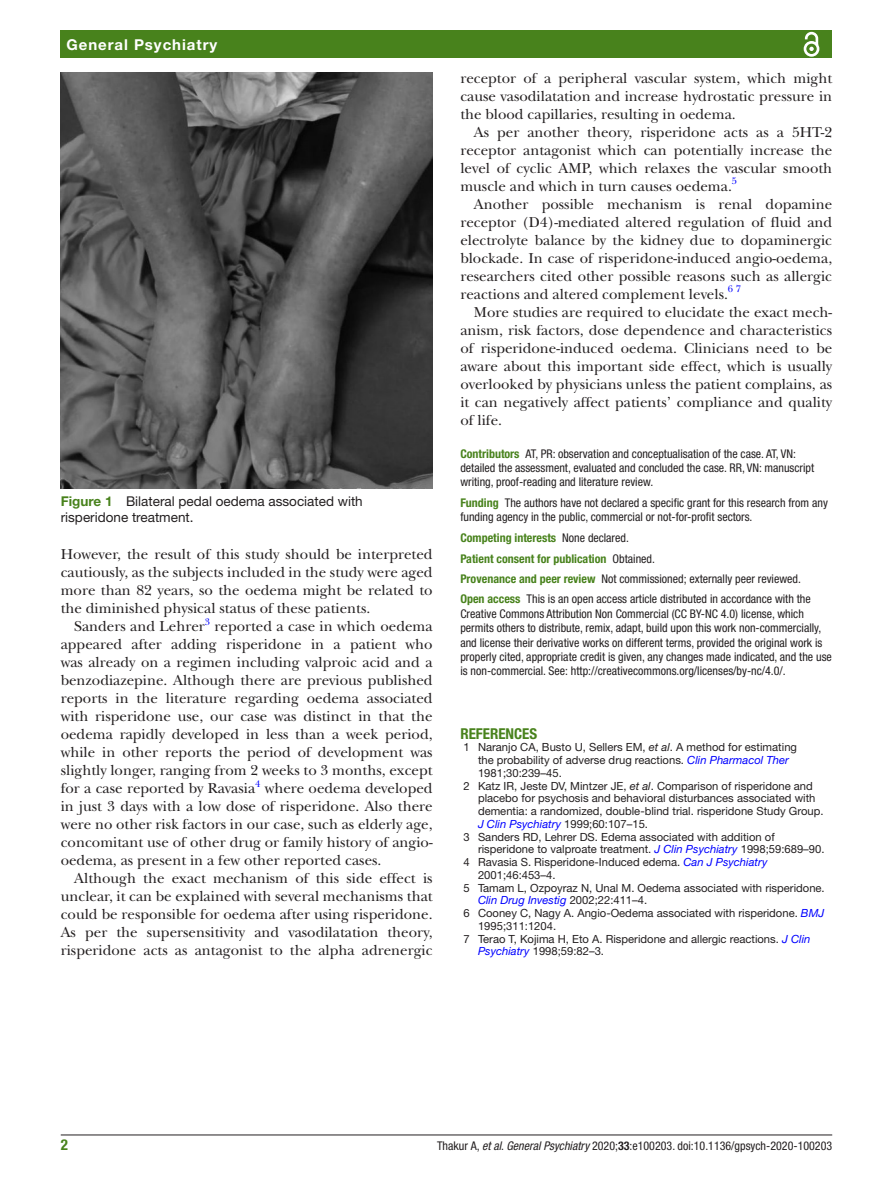
<style>
.page{position:relative;width:893px;height:1191px;background:#fff}
.page>*{position:absolute;margin:0;border:0;box-sizing:border-box;transform-origin:0 0}
.t1{font:15px/18px "New Baskerville";color:#231f20;text-align:justify}
.t2{font:700 15px "Helvetica Neue LT Std";letter-spacing:.065em;color:#fff}
.t3{font:700 condensed 15px "Helvetica Neue LT Std";color:#48821c}
.t4{font:13.5px/16.2px "Helvetica Neue LT Std";color:#231f20}
.t5{font:condensed 12px/14.4px "Helvetica Neue LT Std";color:#231f20}
.t6{font:11.25px "Helvetica Neue LT Std";color:#231f20}
.t7{font:italic 11.25px "Helvetica Neue LT Std";color:#00f}
.t8{font:9.9px "New Baskerville";color:#00f}
.s1{font-weight:700;color:#48821c}
.s2{font-style:italic}
.s3{font-style:italic;color:#00f}
.s4{font-style:normal;color:#231f20}
.s5{font-weight:700}
</style>
<div class="page">
<hr style="left:61px;top:1134px;width:771px;height:1px;background:#231f20">
<div style="left:61px;top:31px;width:771px;height:27px;background:#48821c"></div>
<svg style="left:803px;top:31px;width:17px;height:26px"></svg>
<img style="left:61px;top:73px;width:372px;height:415px">
<p class="t2" style="left:66px;top:35px;width:152px">General Psychiatry</p>
<p class="t4" style="left:61px;top:493px;width:304px"><span class="s1">Figure 1</span> Bilateral pedal oedema associated with risperidone treatment.</p>
<p class="t1" style="left:61px;top:545px;width:373px">However, the result of this study should be interpreted</p>
<p class="t1" style="left:61px;top:563px;width:373px">cautiously, as the subjects included in the study were aged</p>
<p class="t1" style="left:61px;top:581px;width:373px">more than 82 years, so the oedema might be related to</p>
<p class="t1" style="left:61px;top:599px;width:311px">the diminished physical status of these patients.</p>
<p class="t1" style="left:74px;top:617px;width:132px">Sanders and Lehrer</p>
<p class="t8" style="left:205px;top:615px;width:7px">3</p>
<p class="t1" style="left:61px;top:617px;width:373px;text-indent:154px">reported a case in which oedema appeared after adding risperidone in a patient who was already on a regimen including valproic acid and a benzodiazepine. Although there are previous published reports in the literature regarding oedema associated with risperidone use, our case was distinct in that the oedema rapidly developed in less than a week period, while in other reports the period of development was slightly longer, ranging from 2 weeks to 3 months, except for a case reported by Ravasia</p>
<p class="t8" style="left:255px;top:777px;width:7px">4</p>
<p class="t1" style="left:61px;top:779px;width:373px;text-indent:204px">where oedema developed in just 3 days with a low dose of risperidone. Also there were no other risk factors in our case, such as elderly age, concomitant use of other drug or family history of angio&shy;oedema, as present in a few other reported cases.</p>
<p class="t1" style="left:61px;top:869px;width:373px;text-indent:13px">Although the exact mechanism of this side effect is unclear, it can be explained with several mechanisms that could be responsible for oedema after using risperidone.<br>As per the supersensitivity and vasodilatation theory, risperidone acts as antagonist to the alpha adrenergic</p>
<p class="t1" style="left:460px;top:69px;width:373px">receptor of a peripheral vascular system, which might cause vasodilatation and increase hydrostatic pressure in the blood capillaries, resulting in oedema.</p>
<p class="t1" style="left:460px;top:123px;width:373px;text-indent:14px">As per another theory, risperidone acts as a 5HT-2 receptor antagonist which can potentially increase the level of cyclic AMP, which relaxes the vascular smooth muscle and which in turn causes oedema.</p>
<p class="t8" style="left:732px;top:175px;width:7px">5</p>
<p class="t1" style="left:460px;top:195px;width:373px;text-indent:14px">Another possible mechanism is renal dopamine receptor (D4)-mediated altered regulation of fluid and electrolyte balance by the kidney due to dopaminergic blockade. In case of risperidone-induced angio-oedema, researchers cited other possible reasons such as allergic reactions and altered complement levels.</p>
<p class="t8" style="left:728px;top:283px;width:14px">6 7</p>
<p class="t1" style="left:460px;top:303px;width:373px;text-indent:14px">More studies are required to elucidate the exact mech&shy;anism, risk factors, dose dependence and characteristics of risperidone-induced oedema. Clinicians need to be aware about this important side effect, which is usually overlooked by physicians unless the patient complains, as it can negatively affect patients’ compliance and quality of life.</p>
<p class="t5" style="left:460px;top:446px;width:355px"><span class="s1">Contributors</span> AT, PR: observation and conceptualisation of the case. AT, VN: detailed the assessment, evaluated and concluded the case. RR, VN: manuscript writing, proof-reading and literature review.</p>
<p class="t5" style="left:460px;top:495px;width:369px"><span class="s1">Funding</span> The authors have not declared a specific grant for this research from any funding agency in the public, commercial or not-for-profit sectors.</p>
<p class="t5" style="left:460px;top:527px;width:352px;line-height:20.5px"><span class="s1">Competing interests</span> None declared.<br><span class="s1">Patient consent for publication</span> Obtained.<br><span class="s1">Provenance and peer review</span> Not commissioned; externally peer reviewed.<br><span class="s1">Open access</span> This is an open access article distributed in accordance with the</p>
<p class="t5" style="left:460px;top:606px;width:373px">Creative Commons Attribution Non Commercial (CC BY-NC 4.0) license, which permits others to distribute, remix, adapt, build upon this work non-commercially, and license their derivative works on different terms, provided the original work is properly cited, appropriate credit is given, any changes made indicated, and the use is non-commercial. See: http://creativecommons.org/licenses/by-nc/4.0/.</p>
<p class="t3" style="left:460px;top:724px;width:78px">References</p>
<p class="t6" style="left:463px;top:740px;width:335px">1 Naranjo CA, Busto U, Sellers EM, <span class="s2">et al</span>. A method for estimating</p>
<p class="t6" style="left:478px;top:753px;width:312px">the probability of adverse drug reactions. <span class="s3">Clin Pharmacol Ther</span></p>
<p class="t6" style="left:478px;top:766px;width:85px">1981;30:239–45.</p>
<p class="t6" style="left:463px;top:779px;width:351px">2 Katz IR, Jeste DV, Mintzer JE, <span class="s2">et al</span>. Comparison of risperidone and</p>
<p class="t6" style="left:478px;top:791px;width:339px">placebo for psychosis and behavioral disturbances associated with</p>
<p class="t6" style="left:478px;top:804px;width:347px">dementia: a randomized, double-blind trial. risperidone Study Group.</p>
<p class="t7" style="left:478px;top:817px;width:172px">J Clin Psychiatry <span class="s4">1999;60:107–15.</span></p>
<p class="t6" style="left:463px;top:830px;width:313px">3 Sanders RD, Lehrer DS. Edema associated with addition of</p>
<p class="t6" style="left:478px;top:842px;width:348px">risperidone to valproate treatment. <span class="s3">J Clin Psychiatry</span> 1998;59:689–90.</p>
<p class="t6" style="left:463px;top:855px;width:305px">4 Ravasia S. Risperidone-Induced edema. <span class="s3">Can J Psychiatry</span></p>
<p class="t6" style="left:478px;top:868px;width:79px">2001;46:453–4.</p>
<p class="t6" style="left:463px;top:881px;width:363px">5 Tamam L, Ozpoyraz N, Unal M. Oedema associated with risperidone.</p>
<p class="t7" style="left:478px;top:893px;width:171px">Clin Drug Investig <span class="s4">2002;22:411–4.</span></p>
<p class="t6" style="left:463px;top:906px;width:362px">6 Cooney C, Nagy A. Angio-Oedema associated with risperidone. <span class="s3">BMJ</span></p>
<p class="t6" style="left:478px;top:919px;width:80px">1995;311:1204.</p>
<p class="t6" style="left:463px;top:932px;width:348px">7 Terao T, Kojima H, Eto A. Risperidone and allergic reactions. <span class="s3">J Clin</span></p>
<p class="t6" style="left:478px;top:944px;width:128px"><span class="s3">Psychiatry</span> 1998;59:82–3.</p>
<p class="t3" style="left:61px;top:1135px;width:9px">2</p>
<p class="t5" style="left:437px;top:1138px;width:397px">Thakur A, <span class="s2">et al</span>. <span class="s2">General Psychiatry</span> 2020;<span class="s5">33</span>:e100203. doi:10.1136/gpsych-2020-100203</p>
</div>
